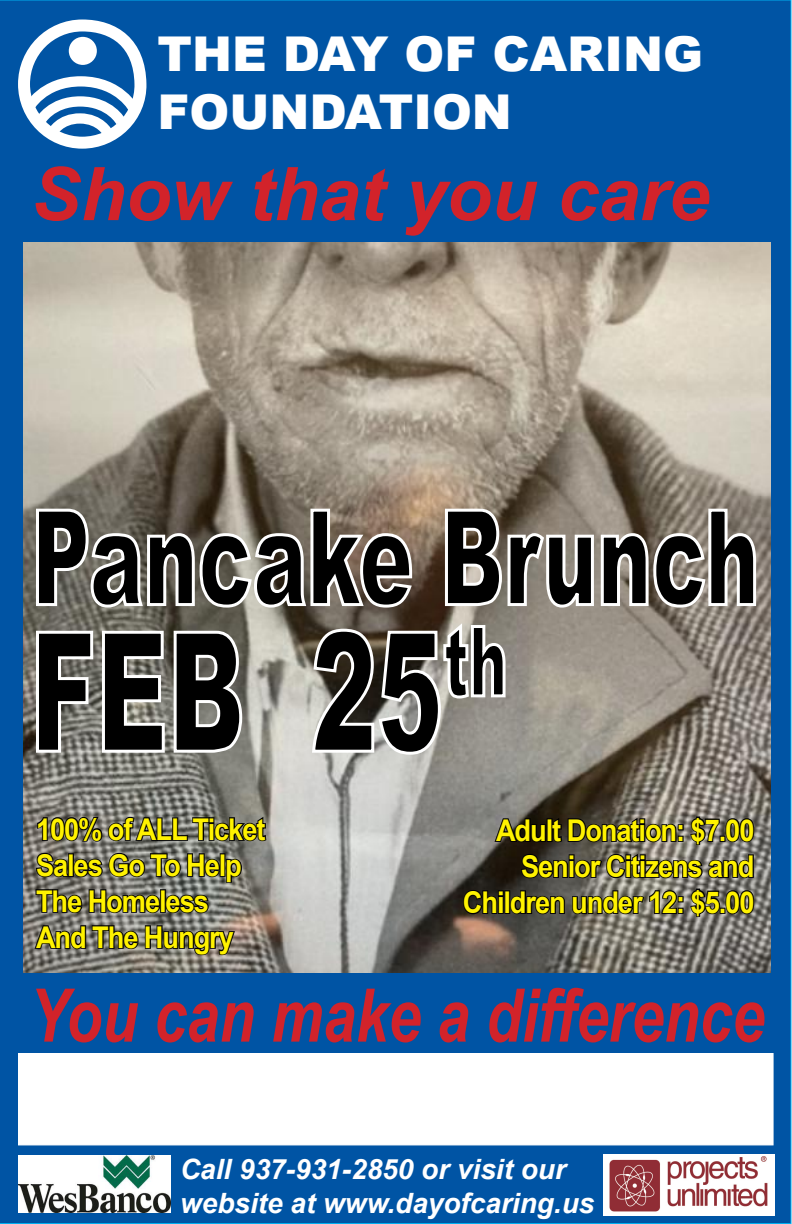
<style>
.page{position:relative;width:792px;height:1224px;background:#0054a4}
.page>*{position:absolute;margin:0;border:0;box-sizing:border-box;transform-origin:0 0}
.t1{font:italic 700 74px "Arial";color:#d2232a}
.t2{font:900 48px/57.6px "Arial";color:#fff}
.t3{font:700 30px/36px "Arial";letter-spacing:-.04em;color:#fff200;text-align:right;scale:.91 1}
.t4{font:italic 700 28px/33.6px "Arial";color:#fff}
</style>
<div class="page">
<img style="left:24px;top:243px;width:747px;height:730px">
<div style="left:18px;top:1053px;width:756px;height:92px;background:#fff"></div>
<svg style="left:493px;top:816px;width:262px;height:30px;background:#403d38"></svg>
<svg style="left:520px;top:852px;width:235px;height:28px;background:#44423e"></svg>
<svg style="left:462px;top:888px;width:293px;height:30px;background:#42413c"></svg>
<svg style="left:34px;top:507px;width:724px;height:102px;background:#625d56"></svg>
<svg style="left:34px;top:620px;width:473px;height:136px;background:#676561"></svg>
<svg style="left:36px;top:815px;width:231px;height:28px;background:#4d4d49"></svg>
<svg style="left:34px;top:852px;width:209px;height:63px;background:#575753"></svg>
<svg style="left:33px;top:924px;width:203px;height:33px;background:#5b5955"></svg>
<img style="left:18px;top:1156px;width:152px;height:57px">
<img style="left:603px;top:1155px;width:171px;height:60px">
<svg style="left:36px;top:988px;width:729px;height:55px;background:#4b4278"></svg>
<svg style="left:12px;top:14px;width:132px;height:141px"></svg>
<h2 class="t2" style="left:157px;top:24px;width:547px">THE DAY OF CARING<br>FOUNDATION</h2>
<h1 class="t1" style="left:31px;top:145px;width:680px">Show that you care</h1>
<p class="t3" style="left:36px;top:812px;width:254px;text-align:left">100% of ALL Ticket<br>Sales Go To Help<br>The Homeless<br>And The Hungry</p>
<p class="t3" style="left:463px;top:813px;width:322px">Adult Donation: $7.00<br>Senior Citizens and<br>Children under 12: $5.00</p>
<p class="t4" style="left:180px;top:1153px;width:416px">Call 937-931-2850 or visit our website at www.dayofcaring.us</p>
</div>
